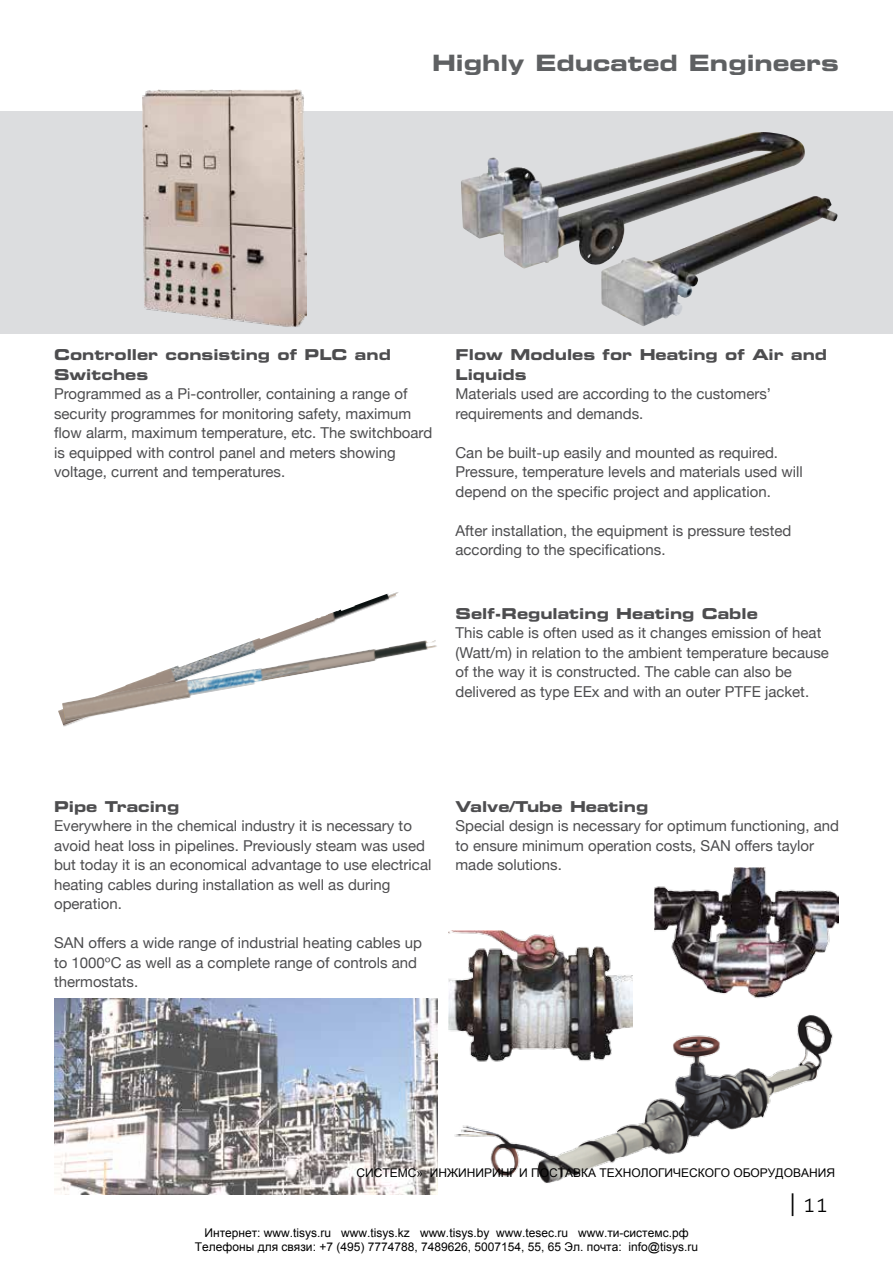
<style>
.page{position:relative;width:893px;height:1263px;background:#fff}
.page>*{position:absolute;margin:0;border:0;box-sizing:border-box;transform-origin:0 0}
.t1{font:22.5px "Eurostile Bold Extended Two";color:#5e6062}
.t2{font:300 21px "Aller";color:#000}
.t3{font:15px/19.5px "Helvetica Neue";color:#4d4d4f}
.t4{font:15px/19.5px "Eurostile Bold Extended Two";color:#4d4d4f}
.t5{font:12px/14.4px "Arial";color:#000;text-align:center}
.s1{font-size:24px}
</style>
<div class="page">
<div style="left:0;top:112px;width:893px;height:222px;background:#dcdddf"></div>
<img style="left:54px;top:998px;width:384px;height:196px">
<img style="left:58px;top:592px;width:341px;height:135px">
<img style="left:62px;top:640px;width:375px;height:82px">
<img style="left:461px;top:132px;width:352px;height:137px">
<img style="left:142px;top:89px;width:164px;height:238px">
<img style="left:449px;top:931px;width:184px;height:60px">
<img style="left:655px;top:867px;width:184px;height:124px">
<img style="left:449px;top:991px;width:384px;height:192px">
<h1 class="t1" style="left:432px;top:48px;width:408px">Highly Educated Engineers</h1>
<p class="t4" style="left:54px;top:345px;width:338px">Controller consisting of PLC and<br>Switches</p>
<p class="t3" style="left:54px;top:385px;width:380px">Programmed as a Pi-controller, containing a range of security programmes for monitoring safety, maximum flow alarm, maximum temperature, etc. The switchboard is equipped with control panel and meters showing voltage, current and temperatures.</p>
<p class="t4" style="left:455px;top:345px;width:373px">Flow Modules for Heating of Air and<br>Liquids</p>
<p class="t3" style="left:455px;top:385px;width:317px">Materials used are according to the customers’ requirements and demands.</p>
<p class="t3" style="left:455px;top:444px;width:349px">Can be built-up easily and mounted as required.<br>Pressure, temperature levels and materials used will depend on the specific project and application.</p>
<p class="t3" style="left:455px;top:522px;width:337px">After installation, the equipment is pressure tested according to the specifications.</p>
<p class="t4" style="left:455px;top:603px;width:304px">Self-Regulating Heating Cable</p>
<p class="t3" style="left:455px;top:624px;width:375px">This cable is often used as it changes emission of heat (Watt/m) in relation to the ambient temperature because of the way it is constructed. The cable can also be delivered as type EEx and with an outer PTFE jacket.</p>
<p class="t4" style="left:54px;top:796px;width:127px">Pipe Tracing</p>
<p class="t3" style="left:54px;top:817px;width:379px">Everywhere in the chemical industry it is necessary to avoid heat loss in pipelines. Previously steam was used but today it is an economical advantage to use electrical heating cables during installation as well as during operation.</p>
<p class="t3" style="left:54px;top:934px;width:369px">SAN offers a wide range of industrial heating cables up to 1000ºC as well as a complete range of controls and thermostats.</p>
<p class="t4" style="left:455px;top:796px;width:194px">Valve/Tube Heating</p>
<p class="t3" style="left:455px;top:817px;width:385px">Special design is necessary for optimum functioning, and to ensure minimum operation costs, SAN offers taylor made solutions.</p>
<p class="t5" style="left:357px;top:1165px;width:480px">СИСТЕМС» ИНЖИНИРИНГ И ПОСТАВКА ТЕХНОЛОГИЧЕСКОГО ОБОРУДОВАНИЯ</p>
<p class="t5" style="left:195px;top:1225px;width:505px">Интернет: www.tisys.ru www.tisys.kz www.tisys.by www.tesec.ru www.ти-системс.рф<br>Телефоны для связи: +7 (495) 7774788, 7489626, 5007154, 55, 65 Эл. почта: info@tisys.ru</p>
<h2 class="t2" style="left:789px;top:1191px;width:41px"><span class="s1">|</span> 11</h2>
</div>
